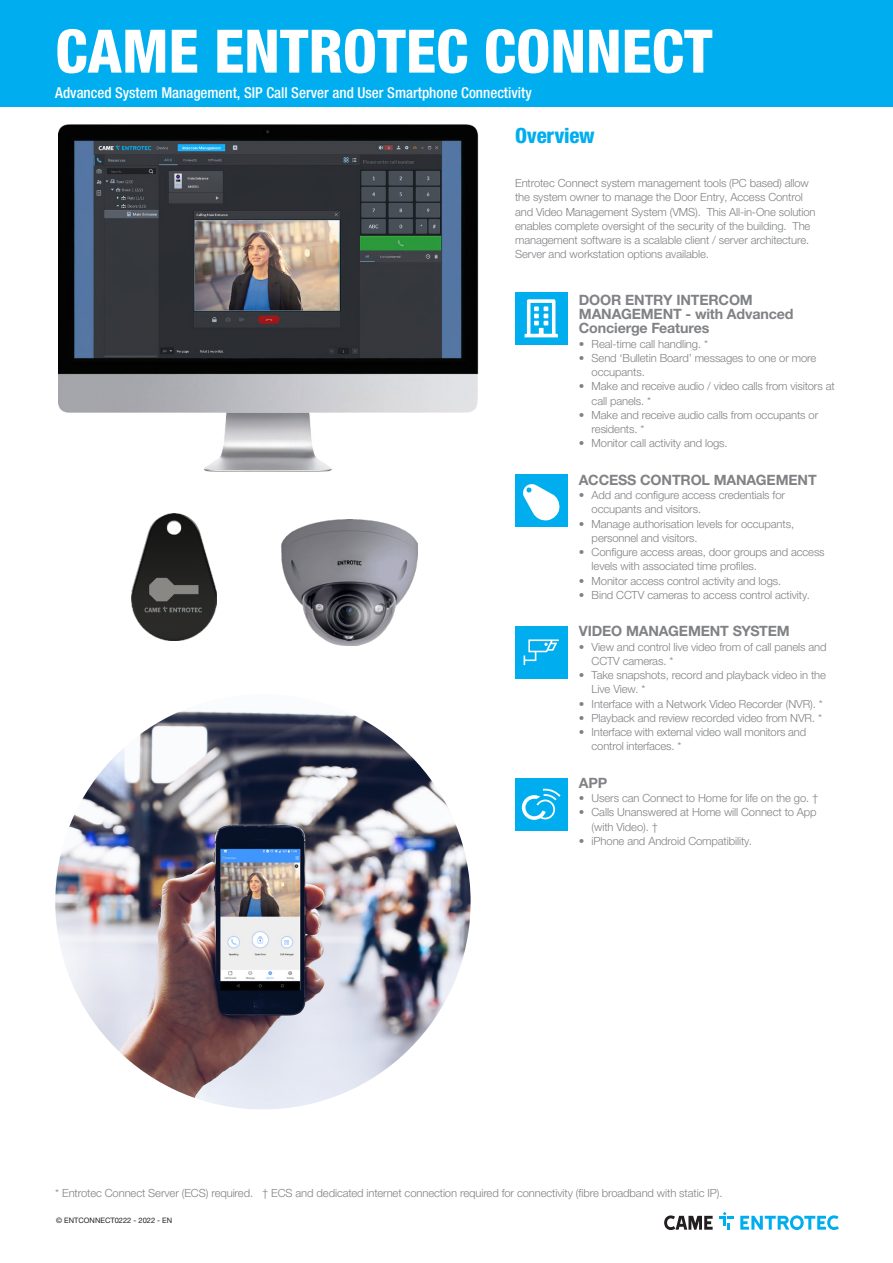
<style>
.page{position:relative;width:893px;height:1263px;background:#fff}
.page>*{position:absolute;margin:0;border:0;box-sizing:border-box;transform-origin:0 0}
.Name{font:800 condensed 60px "Helvetica Neue LTW1 G";color:#fff}
.Presentation{font:800 condensed 21px "Helvetica Neue LTW1 G";letter-spacing:-.01em;color:#00aeef}
.Max_Performance{font:500 condensed 15px "Helvetica Neue LTW1 G";color:#fff}
.Plus{font:700 14.25px/14.2px "Helvetica Neue LTW1 G";letter-spacing:-.01em;color:#808285}
.Plus-2{font:300 11.25px/14.2px "Helvetica Neue LTW1 G";letter-spacing:-.01em;color:#808285}
.t1{font:7.5px "Helvetica Neue LT Std";color:#231f20}
</style>
<div class="page">
<div style="left:0;top:0;width:893px;height:106px;background:#00aeef"></div>
<img style="left:59px;top:124px;width:419px;height:347px">
<img style="left:132px;top:514px;width:84px;height:126px">
<img style="left:282px;top:520px;width:135px;height:125px">
<div style="left:515px;top:292px;width:52px;height:52px;background:#00aeef"></div>
<svg style="left:524px;top:299px;width:34px;height:38px"></svg>
<div style="left:515px;top:474px;width:52px;height:52px;background:#00aeef"></div>
<svg style="left:523px;top:484px;width:37px;height:36px"></svg>
<div style="left:515px;top:778px;width:52px;height:52px;background:#00aeef"></div>
<svg style="left:522px;top:789px;width:38px;height:31px"></svg>
<img style="left:55px;top:694px;width:416px;height:415px;border-radius:208px">
<div style="left:515px;top:626px;width:52px;height:52px;background:#00aeef"></div>
<svg style="left:524px;top:639px;width:35px;height:26px"></svg>
<svg style="left:664px;top:1215px;width:49px;height:15px"></svg>
<svg style="left:719px;top:1212px;width:14px;height:18px"></svg>
<svg style="left:740px;top:1215px;width:99px;height:15px"></svg>
<p class="Name" style="left:55px;top:15px;width:659px">CAME ENTROTEC CONNECT</p>
<p class="Max_Performance" style="left:55px;top:83px;width:478px">Advanced System Management, SIP Call Server and User Smartphone Connectivity</p>
<p class="Presentation" style="left:515px;top:122px;width:81px">Overview</p>
<p class="Plus-2" style="left:515px;top:176px;width:302px">Entrotec Connect system management tools (PC based) allow the system owner to manage the Door Entry, Access Control and Video Management System (VMS). This All-in-One solution enables complete oversight of the security of the building. The management software is a scalable client / server architecture.<br>Server and workstation options available.</p>
<p class="Plus" style="left:579px;top:293px;width:216px">DOOR ENTRY INTERCOM<br>MANAGEMENT - with Advanced<br>Concierge Features</p>
<p class="Plus-2" style="left:579px;top:336px;width:131px">• Real-time call handling. *</p>
<p class="Plus-2" style="left:592px;top:351px;width:226px;text-indent:-13px">• Send ‘Bulletin Board’ messages to one or more occupants.</p>
<p class="Plus-2" style="left:592px;top:379px;width:245px;text-indent:-13px">• Make and receive audio / video calls from visitors at call panels. *</p>
<p class="Plus-2" style="left:592px;top:408px;width:228px;text-indent:-13px">• Make and receive audio calls from occupants or residents. *</p>
<p class="Plus-2" style="left:579px;top:436px;width:150px">• Monitor call activity and logs.</p>
<p class="Plus" style="left:579px;top:473px;width:239px">ACCESS CONTROL MANAGEMENT</p>
<p class="Plus-2" style="left:592px;top:488px;width:195px;text-indent:-13px">• Add and configure access credentials for occupants and visitors.</p>
<p class="Plus-2" style="left:592px;top:516px;width:204px;text-indent:-13px">• Manage authorisation levels for occupants, personnel and visitors.</p>
<p class="Plus-2" style="left:592px;top:545px;width:235px;text-indent:-13px">• Configure access areas, door groups and access levels with associated time profiles.</p>
<p class="Plus-2" style="left:579px;top:573px;width:204px">• Monitor access control activity and logs.</p>
<p class="Plus-2" style="left:579px;top:588px;width:232px">• Bind CCTV cameras to access control activity.</p>
<p class="Plus" style="left:579px;top:624px;width:212px">VIDEO MANAGEMENT SYSTEM</p>
<p class="Plus-2" style="left:592px;top:639px;width:236px;text-indent:-13px">• View and control live video from of call panels and<br>CCTV cameras. *</p>
<p class="Plus-2" style="left:592px;top:668px;width:236px;text-indent:-13px">• Take snapshots, record and playback video in the<br>Live View. *</p>
<p class="Plus-2" style="left:579px;top:696px;width:245px">• Interface with a Network Video Recorder (NVR). *</p>
<p class="Plus-2" style="left:579px;top:711px;width:245px">• Playback and review recorded video from NVR. *</p>
<p class="Plus-2" style="left:592px;top:725px;width:216px;text-indent:-13px">• Interface with external video wall monitors and control interfaces. *</p>
<p class="Plus" style="left:579px;top:776px;width:30px">APP</p>
<p class="Plus-2" style="left:579px;top:791px;width:241px">• Users can Connect to Home for life on the go. †</p>
<p class="Plus-2" style="left:592px;top:805px;width:226px;text-indent:-13px">• Calls Unanswered at Home will Connect to App (with Video). †</p>
<p class="Plus-2" style="left:579px;top:834px;width:175px">• iPhone and Android Compatibility.</p>
<p class="Plus-2" style="left:55px;top:1185px;width:669px">* Entrotec Connect Server (ECS) required. † ECS and dedicated internet connection required for connectivity (fibre broadband with static IP).</p>
<p class="t1" style="left:56px;top:1216px;width:118px">© ENTCONNECT0222 - 2022 - EN</p>
</div>
